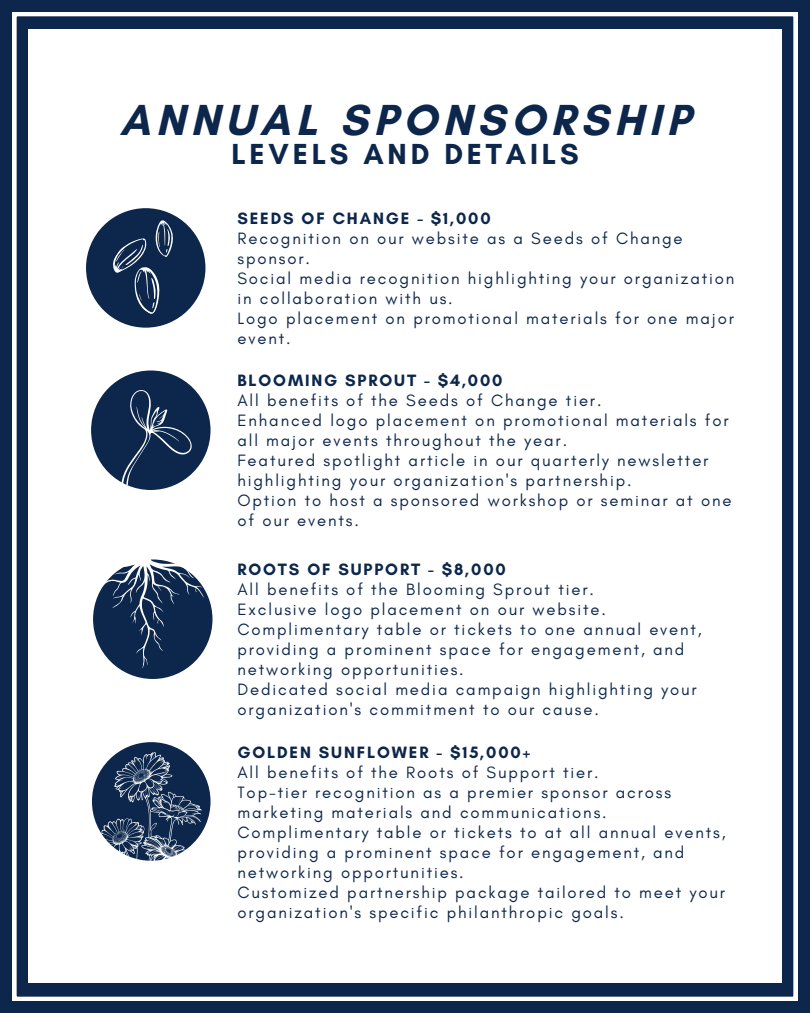
<style>
.page{position:relative;width:810px;height:1013px;background:#fff}
.page>*{position:absolute;margin:0;border:0;box-sizing:border-box;transform-origin:0 0}
.t1{font:700 44.3px "Glacial Indifference";letter-spacing:.13em;color:#0c274b}
.t2{font:700 29.5px "Glacial Indifference";letter-spacing:.13em;color:#0c274b}
.t3{font:16.7px/20px "Glacial Indifference";letter-spacing:.11em;color:#0c274b}
.t4{font:700 16.7px "Glacial Indifference";letter-spacing:.11em;color:#0c274b}
</style>
<div class="page">
<div style="left:0;top:0;width:810px;height:1012px;background:#0c274b"></div>
<div style="left:13px;top:13px;width:784px;height:987px;background:#fff"></div>
<div style="left:86px;top:208px;width:119px;height:120px;background:#0c274b;border-radius:50%"></div>
<svg style="left:108px;top:180px;width:88px;height:135px"></svg>
<div style="left:91px;top:370px;width:120px;height:120px;background:#0c274b;border-radius:50%"></div>
<svg style="left:110px;top:390px;width:82px;height:94px"></svg>
<div style="left:93px;top:559px;width:119px;height:120px;background:#0c274b;border-radius:50%"></div>
<svg style="left:103px;top:553px;width:107px;height:115px"></svg>
<div style="left:92px;top:742px;width:119px;height:118px;background:#0c274b;border-radius:50%"></div>
<svg style="left:95px;top:752px;width:106px;height:165px"></svg>
<h1 class="t1" style="left:120px;top:93px;width:572px">ANNUAL SPONSORSHIP</h1>
<p class="t2" style="left:231px;top:136px;width:349px">LEVELS AND DETAILS</p>
<h2 class="t4" style="left:237px;top:208px;width:255px">SEEDS OF CHANGE - $1,000</h2>
<p class="t3" style="left:237px;top:228px;width:447px">Recognition on our website as a Seeds of Change sponsor.</p>
<p class="t3" style="left:237px;top:268px;width:498px">Social media recognition highlighting your organization in collaboration with us.</p>
<p class="t3" style="left:237px;top:308px;width:498px">Logo placement on promotional materials for one major event.</p>
<p class="t4" style="left:237px;top:370px;width:267px">BLOOMING SPROUT - $4,000</p>
<p class="t3" style="left:237px;top:390px;width:366px">All benefits of the Seeds of Change tier.</p>
<p class="t3" style="left:237px;top:410px;width:493px">Enhanced logo placement on promotional materials for all major events throughout the year.</p>
<p class="t3" style="left:237px;top:450px;width:473px">Featured spotlight article in our quarterly newsletter highlighting your organization's partnership.</p>
<p class="t3" style="left:237px;top:490px;width:496px">Option to host a sponsored workshop or seminar at one of our events.</p>
<p class="t4" style="left:237px;top:559px;width:270px">ROOTS OF SUPPORT - $8,000</p>
<p class="t3" style="left:237px;top:579px;width:358px">All benefits of the Blooming Sprout tier.</p>
<p class="t3" style="left:237px;top:599px;width:370px">Exclusive logo placement on our website.</p>
<p class="t3" style="left:237px;top:619px;width:466px">Complimentary table or tickets to one annual event, providing a prominent space for engagement, and networking opportunities.</p>
<p class="t3" style="left:237px;top:679px;width:461px">Dedicated social media campaign highlighting your organization's commitment to our cause.</p>
<p class="t4" style="left:237px;top:742px;width:294px">GOLDEN SUNFLOWER - $15,000+</p>
<p class="t3" style="left:237px;top:762px;width:363px">All benefits of the Roots of Support tier.</p>
<p class="t3" style="left:237px;top:782px;width:435px">Top-tier recognition as a premier sponsor across marketing materials and communications.</p>
<p class="t3" style="left:237px;top:821px;width:490px">Complimentary table or tickets to at all annual events, providing a prominent space for engagement, and networking opportunities.</p>
<p class="t3" style="left:237px;top:881px;width:489px">Customized partnership package tailored to meet your organization's specific philanthropic goals.</p>
</div>
